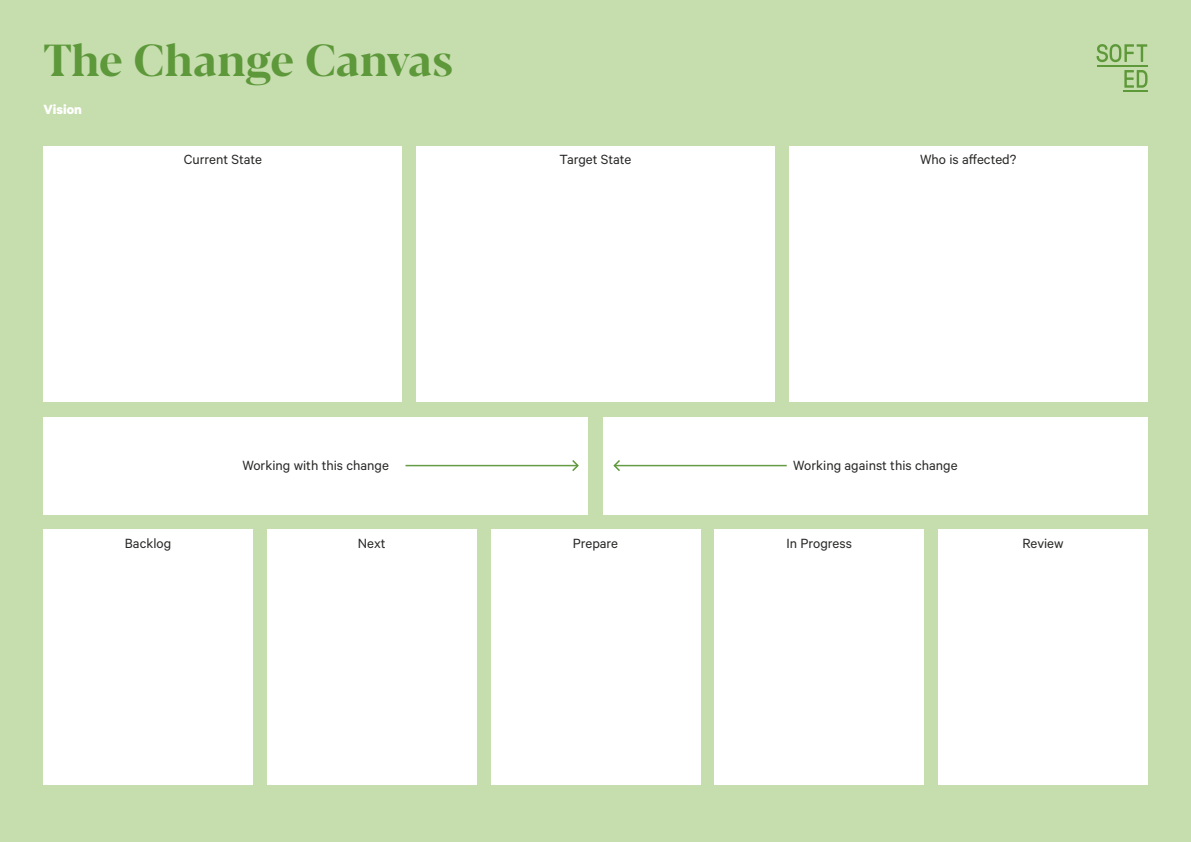
<style>
.page{position:relative;width:1191px;height:842px;background:#c6ddae}
.page>*{position:absolute;margin:0;border:0;box-sizing:border-box;transform-origin:0 0}
.t1{font:700 44.6px "Blacker Display";color:#5d983a}
.t2{font:15px "Calibre";color:#282827}
.t3{font:700 15px "Calibre";color:#fff}
</style>
<div class="page">
<div style="left:43px;top:146px;width:359px;height:255px;background:#fff"></div>
<hr style="left:1096px;top:65px;width:51px;height:1px;background:#5d9839">
<hr style="left:1122px;top:90px;width:25px;height:2px;background:#5d9839">
<svg style="left:1096px;top:44px;width:51px;height:18px"></svg>
<svg style="left:1124px;top:70px;width:23px;height:18px"></svg>
<div style="left:416px;top:146px;width:359px;height:255px;background:#fff"></div>
<div style="left:43px;top:417px;width:545px;height:97px;background:#fff"></div>
<div style="left:789px;top:146px;width:358px;height:255px;background:#fff"></div>
<div style="left:43px;top:530px;width:209px;height:255px;background:#fff"></div>
<div style="left:267px;top:530px;width:209px;height:255px;background:#fff"></div>
<div style="left:491px;top:530px;width:209px;height:255px;background:#fff"></div>
<div style="left:714px;top:530px;width:209px;height:255px;background:#fff"></div>
<div style="left:938px;top:530px;width:209px;height:255px;background:#fff"></div>
<div style="left:603px;top:417px;width:544px;height:97px;background:#fff"></div>
<hr style="left:405px;top:465px;width:173px;height:1px;background:#659d44">
<svg style="left:570px;top:460px;width:9px;height:11px"></svg>
<hr style="left:614px;top:465px;width:172px;height:1px;background:#659d44">
<svg style="left:613px;top:460px;width:8px;height:11px"></svg>
<h1 class="t1" style="left:43px;top:33px;width:411px">The Change Canvas</h1>
<p class="t3" style="left:43px;top:100px;width:40px">Vision</p>
<p class="t2" style="left:184px;top:150px;width:80px">Current State</p>
<p class="t2" style="left:559px;top:150px;width:73px">Target State</p>
<p class="t2" style="left:920px;top:150px;width:98px">Who is affected?</p>
<p class="t2" style="left:242px;top:457px;width:148px">Working with this change</p>
<p class="t2" style="left:793px;top:457px;width:166px">Working against this change</p>
<p class="t2" style="left:125px;top:534px;width:48px">Backlog</p>
<p class="t2" style="left:358px;top:534px;width:29px">Next</p>
<p class="t2" style="left:573px;top:534px;width:47px">Prepare</p>
<p class="t2" style="left:786px;top:534px;width:67px">In Progress</p>
<p class="t2" style="left:1022px;top:534px;width:43px">Review</p>
</div>
